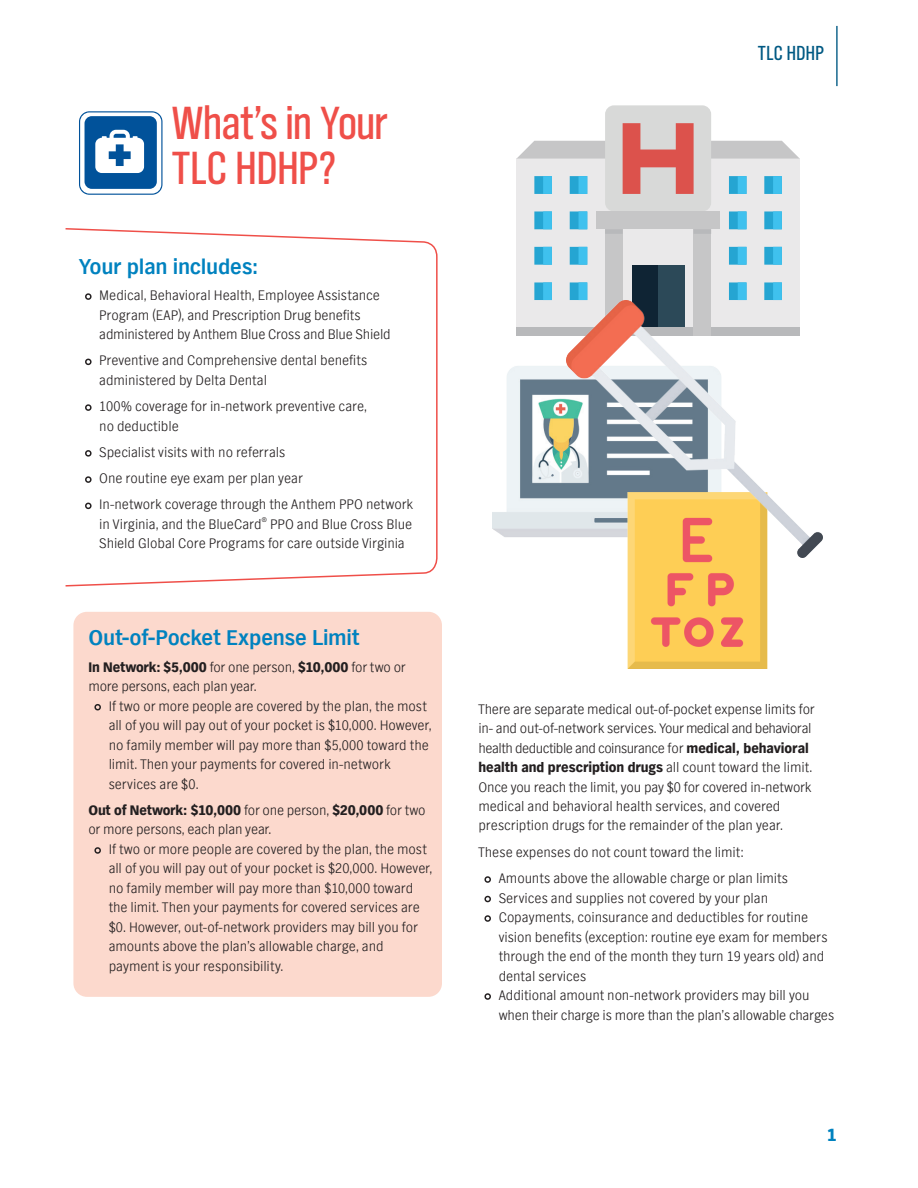
<style>
.page{position:relative;width:918px;height:1188px;background:#fff}
.page>*{position:absolute;margin:0;border:0;box-sizing:border-box;transform-origin:0 0}
.t1{font:48px/45px "TV Nord EF Regular Con";letter-spacing:-.025em;color:#ef4f49}
.t2{font:700 22.5px "TV Nord EF";letter-spacing:-.01em;color:#0082bf}
.t3{font:21px "TV Nord EF Regular Con";letter-spacing:-.015em;color:#005983}
.t4{font:900 18px "TV Nord EF";color:#0082bf}
.t5{font:300 14.25px/19.5px "TV Nord EF";letter-spacing:-.005em;color:#231f20}
.s1{font-weight:900;font-size:15px}
.s2{font-weight:900}
</style>
<div class="page">
<hr style="left:836px;top:26px;width:2px;height:60px;background:#005983">
<svg style="left:65px;top:228px;width:373px;height:359px"></svg>
<div style="left:73px;top:612px;width:369px;height:385px;background:#fcd9cd;border-radius:14px"></div>
<svg style="left:79px;top:111px;width:83px;height:84px"></svg>
<div style="left:517px;top:159px;width:283px;height:176px;background:#eae9ea"></div>
<div style="left:605px;top:105px;width:106px;height:106px;background:#d8d9d8;border-radius:9px"></div>
<div style="left:517px;top:327px;width:283px;height:8px;background:#b8b9bb"></div>
<div style="left:605px;top:229px;width:18px;height:106px;background:#c6c6c7"></div>
<div style="left:694px;top:229px;width:17px;height:106px;background:#c6c6c7"></div>
<svg style="left:517px;top:123px;width:283px;height:177px"></svg>
<div style="left:658px;top:265px;width:27px;height:62px;background:#2c4958"></div>
<img style="left:492px;top:329px;width:74px;height:208px">
<img style="left:627px;top:557px;width:141px;height:112px">
<img style="left:566px;top:301px;width:257px;height:256px">
<h1 class="t1" style="left:172px;top:101px;width:217px">What’s in Your<br>TLC HDHP?</h1>
<h2 class="t2" style="left:79px;top:254px;width:180px">Your plan includes:</h2>
<p class="t5" style="left:99px;top:286px;width:293px;text-indent:-14px"><span class="s1">•</span> Medical, Behavioral Health, Employee Assistance<br>Program (EAP), and Prescription Drug benefits administered by Anthem Blue Cross and Blue Shield</p>
<p class="t5" style="left:99px;top:351px;width:270px;text-indent:-14px"><span class="s1">•</span> Preventive and Comprehensive dental benefits administered by Delta Dental</p>
<p class="t5" style="left:99px;top:397px;width:269px;text-indent:-14px"><span class="s1">•</span> 100% coverage for in-network preventive care, no deductible</p>
<p class="t5" style="left:86px;top:443px;width:201px"><span class="s1">•</span> Specialist visits with no referrals</p>
<p class="t5" style="left:86px;top:469px;width:219px"><span class="s1">•</span> One routine eye exam per plan year</p>
<p class="t5" style="left:99px;top:495px;width:315px;text-align:justify;text-indent:-14px"><span class="s1">•</span> In-network coverage through the Anthem PPO network in Virginia, and the BlueCard<sup>®</sup> PPO and Blue Cross Blue Shield Global Core Programs for care outside Virginia</p>
<h2 class="t2" style="left:88px;top:625px;width:273px">Out-of-Pocket Expense Limit</h2>
<p class="t5" style="left:88px;top:657px;width:319px"><span class="s2">In Network: $5,000</span> for one person, <span class="s2">$10,000</span> for two or more persons, each plan year.</p>
<p class="t5" style="left:109px;top:696px;width:324px;text-indent:-14px"><span class="s1">•</span> If two or more people are covered by the plan, the most all of you will pay out of your pocket is $10,000. However, no family member will pay more than $5,000 toward the limit. Then your payments for covered in-network services are $0.</p>
<p class="t5" style="left:88px;top:801px;width:339px"><span class="s2">Out of Network: $10,000</span> for one person, <span class="s2">$20,000</span> for two or more persons, each plan year.</p>
<p class="t5" style="left:109px;top:840px;width:325px;text-indent:-14px"><span class="s1">•</span> If two or more people are covered by the plan, the most all of you will pay out of your pocket is $20,000. However, no family member will pay more than $10,000 toward the limit. Then your payments for covered services are $0. However, out-of-network providers may bill you for amounts above the plan’s allowable charge, and payment is your responsibility.</p>
<h3 class="t3" style="left:758px;top:42px;width:67px">TLC HDHP</h3>
<p class="t5" style="left:478px;top:699px;width:338px">There are separate medical out-of-pocket expense limits for in- and out-of-network services. Your medical and behavioral health deductible and coinsurance for <span class="s2">medical, behavioral health and prescription drugs</span> all count toward the limit.<br>Once you reach the limit, you pay $0 for covered in-network medical and behavioral health services, and covered prescription drugs for the remainder of the plan year.</p>
<p class="t5" style="left:478px;top:842px;width:266px">These expenses do not count toward the limit:</p>
<p class="t5" style="left:485px;top:869px;width:304px"><span class="s1">•</span> Amounts above the allowable charge or plan limits</p>
<p class="t5" style="left:485px;top:888px;width:284px"><span class="s1">•</span> Services and supplies not covered by your plan</p>
<p class="t5" style="left:499px;top:908px;width:330px;text-indent:-14px"><span class="s1">•</span> Copayments, coinsurance and deductibles for routine vision benefits (exception: routine eye exam for members through the end of the month they turn 19 years old) and dental services</p>
<p class="t5" style="left:499px;top:986px;width:337px;text-indent:-14px"><span class="s1">•</span> Additional amount non-network providers may bill you when their charge is more than the plan’s allowable charges</p>
<p class="t4" style="left:827px;top:1124px;width:12px">1</p>
</div>
